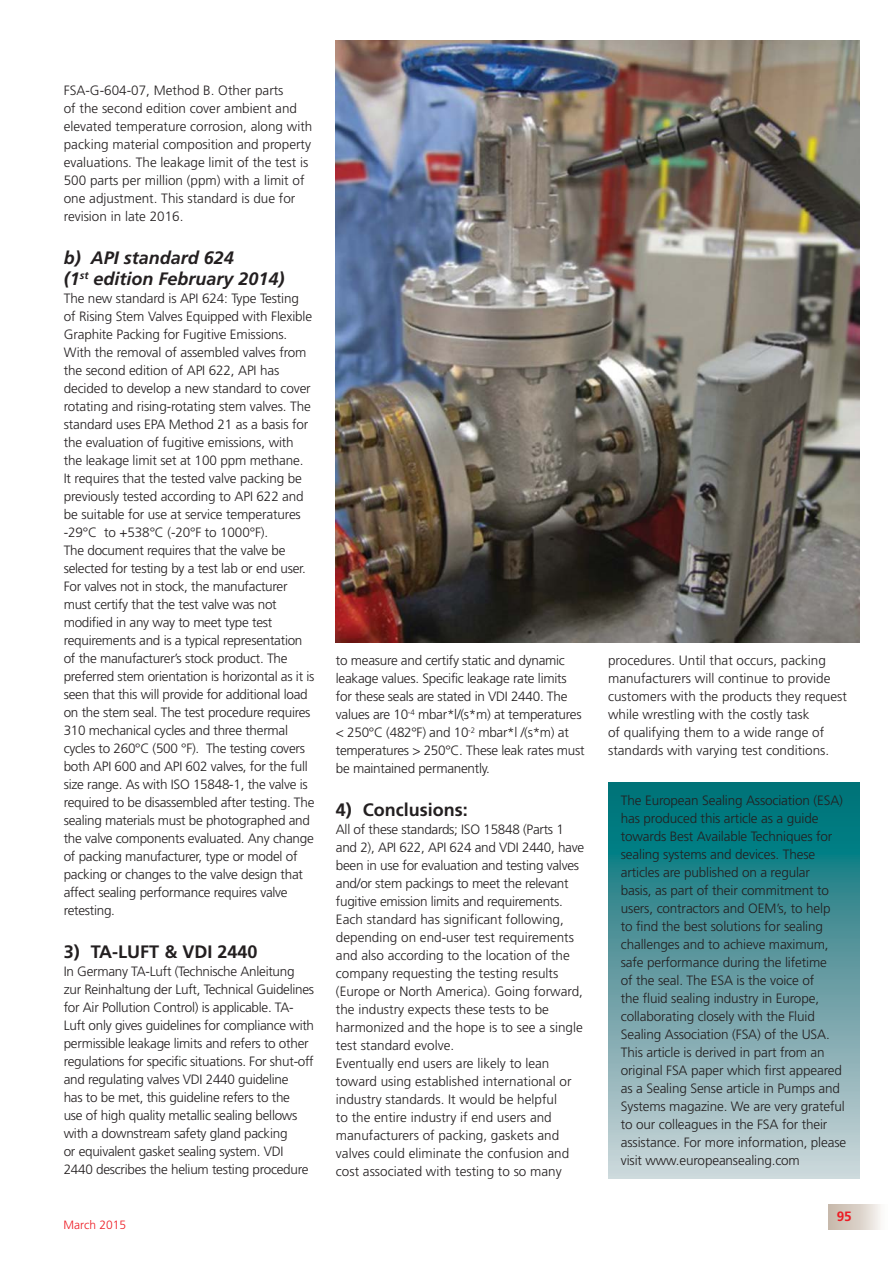
<style>
.page{position:relative;width:893px;height:1263px;background:#fff}
.page>*{position:absolute;margin:0;border:0;box-sizing:border-box;transform-origin:0 0}
.t1{font:italic 700 18px/21.6px "Frutiger";color:#231f20}
.t2{font:700 18px "Frutiger";color:#231f20}
.t3{font:300 13.5px/18px "Frutiger";letter-spacing:-.01em;color:#231f20}
.t4{font:700 13.5px "Frutiger";color:#ed1c24}
.t5{font:300 12px "Frutiger";color:#ed1c24}
</style>
<div class="page">
<div style="left:828px;top:1204px;width:60px;height:25px;background:linear-gradient(to right,#c2b2a3,#faf9f7)"></div>
<img style="left:336px;top:40px;width:524px;height:602px">
<svg style="left:608px;top:782px;width:251px;height:396px;background:#619fa5"></svg>
<p class="t3" style="left:64px;top:82px;width:250px">FSA-G-604-07, Method B. Other parts<br>of the second edition cover ambient and elevated temperature corrosion, along with packing material composition and property evaluations. The leakage limit of the test is 500 parts per million (ppm) with a limit of one adjustment. This standard is due for revision in late 2016.</p>
<h1 class="t1" style="left:64px;top:247px;width:222px">b) API standard 624<br>(1<sup>st</sup> edition February 2014)</h1>
<p class="t3" style="left:64px;top:290px;width:252px">The new standard is API 624: Type Testing<br>of Rising Stem Valves Equipped with Flexible Graphite Packing for Fugitive Emissions.<br>With the removal of assembled valves from the second edition of API 622, API has decided to develop a new standard to cover rotating and rising-rotating stem valves. The standard uses EPA Method 21 as a basis for the evaluation of fugitive emissions, with the leakage limit set at 100 ppm methane.<br>It requires that the tested valve packing be previously tested according to API 622 and be suitable for use at service temperatures -29°C to +538°C (-20°F to 1000°F).<br>The document requires that the valve be selected for testing by a test lab or end user.<br>For valves not in stock, the manufacturer must certify that the test valve was not modified in any way to meet type test requirements and is a typical representation of the manufacturer’s stock product. The preferred stem orientation is horizontal as it is seen that this will provide for additional load on the stem seal. The test procedure requires 310 mechanical cycles and three thermal cycles to 260°C (500 °F). The testing covers both API 600 and API 602 valves, for the full size range. As with ISO 15848-1, the valve is required to be disassembled after testing. The sealing materials must be photographed and the valve components evaluated. Any change of packing manufacturer, type or model of packing or changes to the valve design that affect sealing performance requires valve retesting.</p>
<h1 class="t2" style="left:64px;top:941px;width:195px">3) TA-LUFT &amp; VDI 2440</h1>
<p class="t3" style="left:64px;top:963px;width:252px">In Germany TA-Luft (Technische Anleitung zur Reinhaltung der Luft, Technical Guidelines for Air Pollution Control) is applicable. TA-Luft only gives guidelines for compliance with permissible leakage limits and refers to other regulations for specific situations. For shut-off and regulating valves VDI 2440 guideline<br>has to be met, this guideline refers to the<br>use of high quality metallic sealing bellows with a downstream safety gland packing<br>or equivalent gasket sealing system. VDI 2440 describes the helium testing procedure</p>
<p class="t5" style="left:64px;top:1218px;width:64px">March 2015</p>
<p class="t3" style="left:336px;top:652px;width:250px">to measure and certify static and dynamic leakage values. Specific leakage rate limits for these seals are stated in VDI 2440. The values are 10<sup>-4</sup> mbar*l/(s*m) at temperatures &lt; 250°C (482°F) and 10<sup>-2</sup> mbar*l /(s*m) at temperatures &gt; 250°C. These leak rates must be maintained permanently.</p>
<h1 class="t2" style="left:336px;top:799px;width:133px">4) Conclusions:</h1>
<p class="t3" style="left:336px;top:820px;width:250px">All of these standards; ISO 15848 (Parts 1 and 2), API 622, API 624 and VDI 2440, have been in use for evaluation and testing valves and/or stem packings to meet the relevant fugitive emission limits and requirements.<br>Each standard has significant following, depending on end-user test requirements and also according to the location of the company requesting the testing results (Europe or North America). Going forward, the industry expects these tests to be harmonized and the hope is to see a single test standard evolve.<br>Eventually end users are likely to lean toward using established international or industry standards. It would be helpful<br>to the entire industry if end users and manufacturers of packing, gaskets and valves could eliminate the confusion and cost associated with testing to so many</p>
<p class="t3" style="left:608px;top:652px;width:240px">procedures. Until that occurs, packing manufacturers will continue to provide customers with the products they request while wrestling with the costly task<br>of qualifying them to a wide range of standards with varying test conditions.</p>
<p class="t3" style="left:621px;top:792px;width:227px">The European Sealing Association (ESA) has produced this article as a guide towards Best Available Techniques for sealing systems and devices. These articles are published on a regular<br>basis, as part of their commitment to users, contractors and OEM’s, to help<br>to find the best solutions for sealing challenges and to achieve maximum, safe performance during the lifetime<br>of the seal. The ESA is the voice of<br>the fluid sealing industry in Europe, collaborating closely with the Fluid Sealing Association (FSA) of the USA.<br>This article is derived in part from an original FSA paper which first appeared as a Sealing Sense article in Pumps and Systems magazine. We are very grateful to our colleagues in the FSA for their assistance. For more information, please visit www.europeansealing.com</p>
<p class="t4" style="left:837px;top:1208px;width:17px">95</p>
</div>
